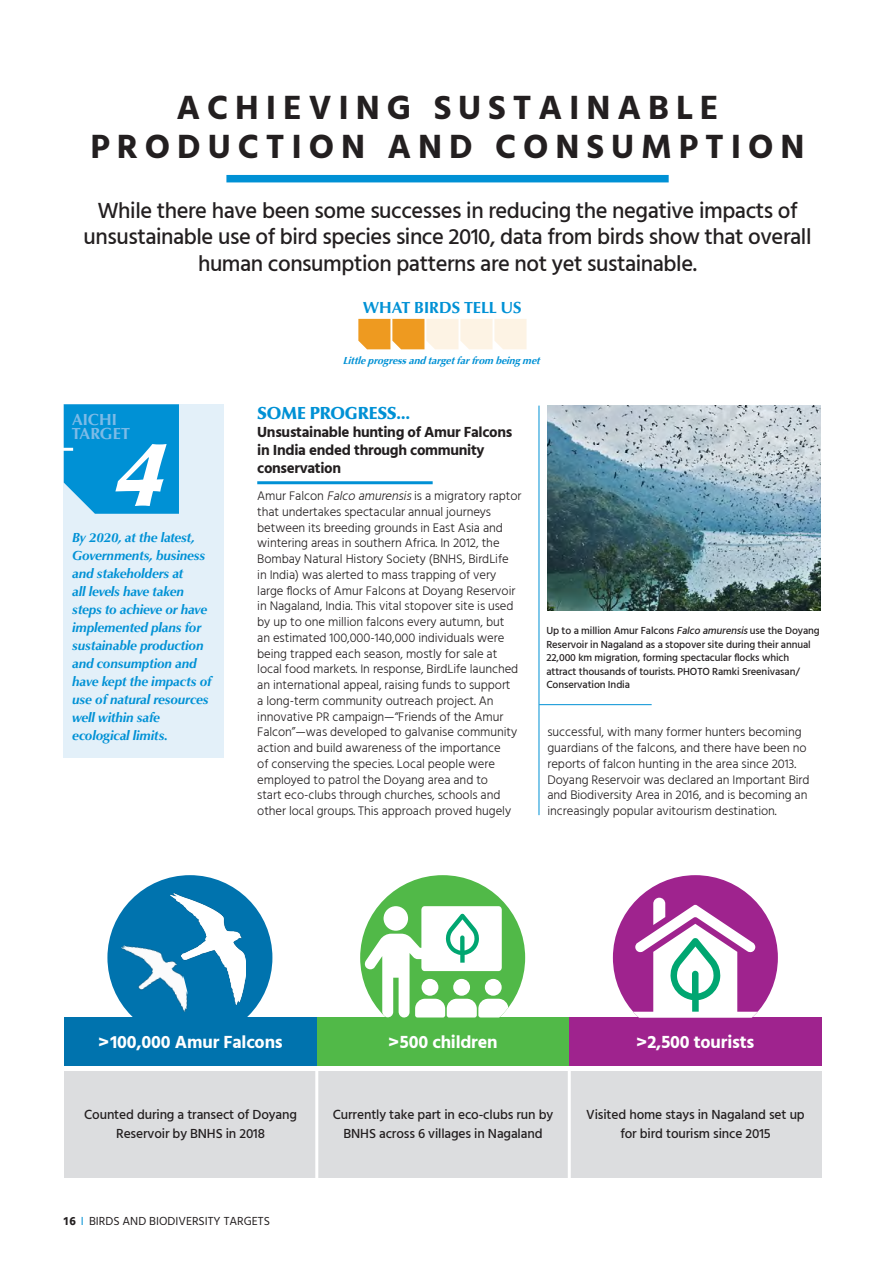
<style>
.page{position:relative;width:893px;height:1263px;background:#fff}
.page>*{position:absolute;margin:0;border:0;box-sizing:border-box;transform-origin:0 0}
.t1{font:italic 900 93px "Classico URW";color:#fff}
.t2{font:700 34.5px/39px "Hind Madurai";letter-spacing:.2em;color:#231f20;text-align:center}
.t3{font:500 22.5px/26.2px "Hind Madurai";letter-spacing:-.02em;color:#231f20;text-align:center}
._1-Graphics_title{font:700 18px "Hind Madurai";letter-spacing:-.01em;color:#fff}
.t4{font:900 18px "Classico URW";letter-spacing:-.01em;color:#0091d5}
.t5{font:700 16.5px "Classico URW";color:#0091d5}
.t6{font:700 16.5px/14.1px "Classico URW";color:#7dbbe7}
.t7{font:700 15px/18px "Hind Madurai";letter-spacing:-.02em;color:#231f20}
.t8{font:italic 700 13.5px/18px "Classico URW";letter-spacing:-.01em;color:#0091d5}
._2-Graphics_copy{font:500 13.5px/19.5px "Hind Madurai";letter-spacing:-.01em;color:#231f20;text-align:center}
.t9{font:300 12.75px/15.8px "Hind Madurai";letter-spacing:-.005em;color:#231f20}
.t10{font:12px "Hind Madurai";color:#231f20}
.t11{font:500 10.5px/13.5px "Hind Madurai";letter-spacing:-.01em;color:#231f20}
.t12{font:italic 700 10.5px "Classico URW";color:#0091d5}
.s1{font-style:italic}
.s2{font-weight:700}
.s3{color:#0091d5}
</style>
<div class="page">
<hr style="left:257px;top:481px;width:176px;height:3px;background:#0091d5">
<img style="left:547px;top:406px;width:274px;height:204px">
<div style="left:226px;top:175px;width:443px;height:7px;background:#0091d5"></div>
<div style="left:64px;top:404px;width:160px;height:353px;background:#e3f0f9"></div>
<div style="left:64px;top:404px;width:115px;height:110px;background:#0091d5"></div>
<hr style="left:54px;top:448px;width:19px;height:3px;background:#fff">
<hr style="left:539px;top:406px;width:1px;height:409px;background:#0091d5">
<hr style="left:539px;top:704px;width:113px;height:1px;background:#0091d5">
<div style="left:64px;top:1018px;width:253px;height:48px;background:#0073ae"></div>
<div style="left:317px;top:1018px;width:252px;height:48px;background:#51b948"></div>
<div style="left:569px;top:1018px;width:253px;height:48px;background:#9f238e"></div>
<div style="left:360px;top:875px;width:165px;height:165px;background:#51b948;border-radius:50%"></div>
<div style="left:421px;top:906px;width:81px;height:65px;background:#fff;border-radius:3px"></div>
<div style="left:384px;top:906px;width:24px;height:25px;background:#fff;border-radius:50%"></div>
<svg style="left:364px;top:913px;width:144px;height:105px"></svg>
<div style="left:613px;top:875px;width:165px;height:165px;background:#9f238e;border-radius:50%"></div>
<svg style="left:628px;top:898px;width:135px;height:120px"></svg>
<div style="left:107px;top:875px;width:165px;height:165px;background:#0073ae;border-radius:50%"></div>
<div style="left:64px;top:1071px;width:253px;height:106px;background:#dcdddf"></div>
<div style="left:317px;top:1071px;width:252px;height:106px;background:#dcdddf"></div>
<div style="left:569px;top:1071px;width:253px;height:106px;background:#dcdddf"></div>
<hr style="left:315px;top:1071px;width:3px;height:114px;background:#fff">
<hr style="left:568px;top:1071px;width:3px;height:114px;background:#fff">
<svg style="left:358px;top:319px;width:168px;height:30px"></svg>
<img style="left:171px;top:894px;width:75px;height:110px">
<img style="left:121px;top:933px;width:71px;height:85px">
<p class="t2" style="left:91px;top:89px;width:715px">ACHIEVING SUSTAINABLE<br>PRODUCTION AND CONSUMPTION</p>
<p class="t3" style="left:84px;top:199px;width:729px">While there have been some successes in reducing the negative impacts of unsustainable use of bird species since 2010, data from birds show that overall human consumption patterns are not yet sustainable.</p>
<p class="t5" style="left:363px;top:295px;width:160px">WHAT BIRDS TELL US</p>
<p class="t6" style="left:72px;top:411px;width:59px">AICHI<br>TARGET</p>
<p class="t1" style="left:110px;top:417px;width:84px">4</p>
<p class="t8" style="left:72px;top:528px;width:141px">By 2020, at the latest,<br>Governments, business and stakeholders at<br>all levels have taken steps to achieve or have implemented plans for sustainable production and consumption and have kept the impacts of use of natural resources well within safe ecological limits.</p>
<p class="t12" style="left:343px;top:353px;width:202px">Littleprogressandtargetfarfrom beingmet</p>
<p class="t4" style="left:257px;top:401px;width:154px">SOME PROGRESS…</p>
<p class="t7" style="left:257px;top:423px;width:257px">Unsustainable hunting of Amur Falcons in India ended through community conservation</p>
<p class="t9" style="left:257px;top:489px;width:266px">Amur Falcon <span class="s1">Falcoamurensis</span>is a migratory raptor that undertakes spectacular annual journeys between its breeding grounds in East Asia and wintering areas in southern Africa. In 2012, the Bombay Natural History Society (BNHS, BirdLife<br>in India) was alerted to mass trapping of very large flocks of Amur Falcons at Doyang Reservoir in Nagaland, India. This vital stopover site is used by up to one million falcons every autumn, but<br>an estimated 100,000-140,000 individuals were being trapped each season, mostly for sale at local food markets. In response, BirdLife launched an international appeal, raising funds to support<br>a long-term community outreach project. An innovative PR campaign—“Friends of the Amur Falcon”—was developed to galvanise community action and build awareness of the importance<br>of conserving the species. Local people were employed to patrol the Doyang area and to<br>start eco-clubs through churches, schools and other local groups. This approach proved hugely</p>
<p class="t11" style="left:546px;top:624px;width:275px">Up to a million Amur Falcons <span class="s1">Falco amurensis</span>use the Doyang Reservoir in Nagaland as a stopover site during their annual 22,000 km migration, forming spectacular flocks which attract thousands of tourists. PHOTO Ramki Sreenivasan/ Conservation India</p>
<p class="t9" style="left:547px;top:725px;width:264px">successful, with many former hunters becoming guardians of the falcons, and there have been no reports of falcon hunting in the area since 2013.<br>Doyang Reservoir was declared an Important Bird and Biodiversity Area in 2016, and is becoming an increasingly popular avitourism destination.</p>
<p class="_1-Graphics_title" style="left:98px;top:1030px;width:186px">&gt;100,000 Amur Falcons</p>
<p class="_1-Graphics_title" style="left:388px;top:1030px;width:111px">&gt;500 children</p>
<p class="_1-Graphics_title" style="left:637px;top:1030px;width:119px">&gt;2,500 tourists</p>
<p class="_2-Graphics_copy" style="left:84px;top:1105px;width:214px">Counted during a transect of Doyang<br>Reservoir by BNHS in 2018</p>
<p class="_2-Graphics_copy" style="left:333px;top:1105px;width:222px">Currently take part in eco-clubs run by<br>BNHS across 6 villages in Nagaland</p>
<p class="_2-Graphics_copy" style="left:586px;top:1105px;width:220px">Visited home stays in Nagaland set up for bird tourism since 2015</p>
<p class="t10" style="left:64px;top:1213px;width:208px"><span class="s2">16</span> <span class="s3">I</span> BIRDS AND BIODIVERSITY TARGETS</p>
</div>
